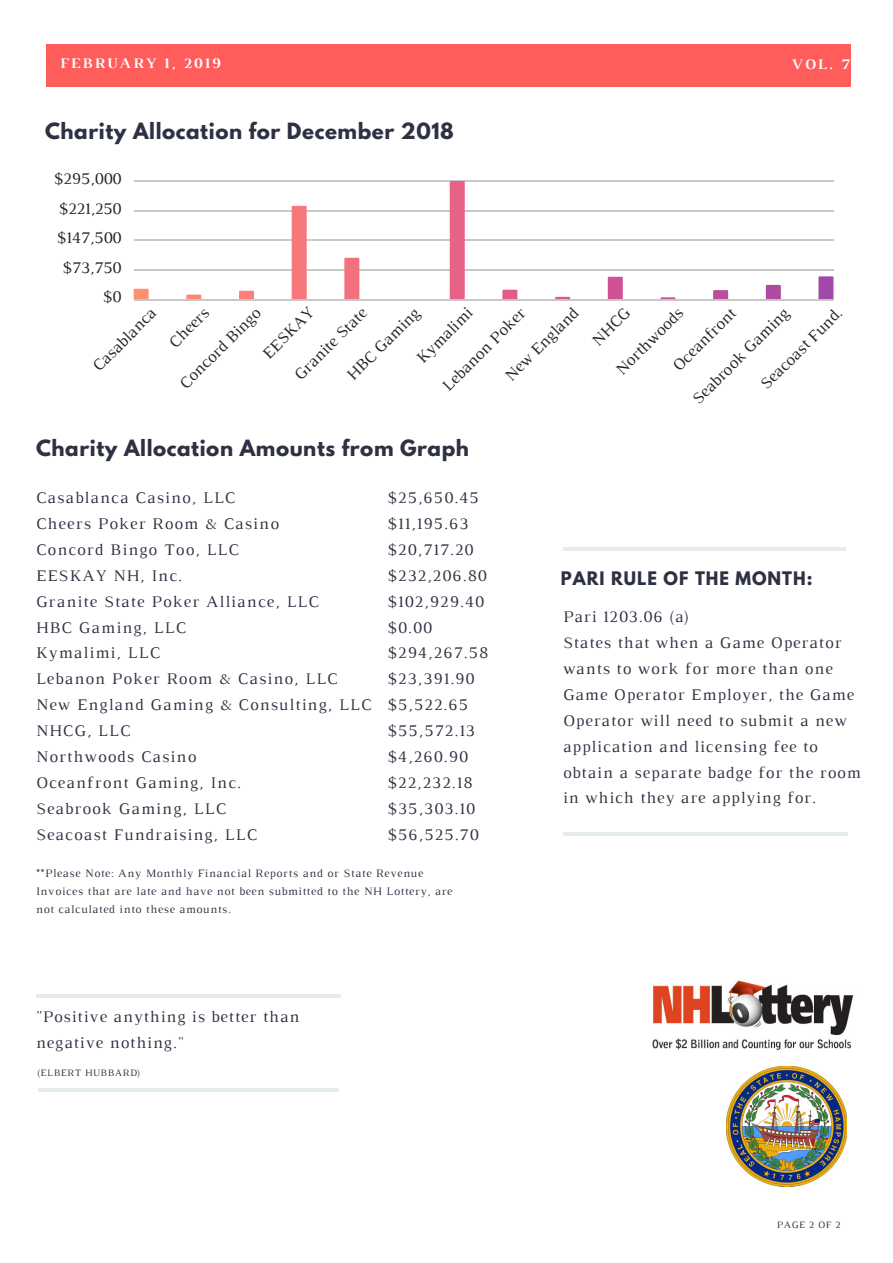
<style>
.page{position:relative;width:893px;height:1263px;background:#fff}
.page>*{position:absolute;margin:0;border:0;box-sizing:border-box;transform-origin:0 0}
.t1{font:700 19.8px "League Spartan";letter-spacing:.03em;color:#2d3142}
.t2{font:16.5px/26px "Luthier";letter-spacing:.07em;color:#2d3142}
.t3{font:16.5px "Luthier";color:#222}
.t4{font:700 16.5px "League Spartan";letter-spacing:.06em;color:#2d3142}
.t5{font:700 14.85px "Luthier";letter-spacing:.14em;color:#fff}
.t6{font:11.55px/18px "Luthier";letter-spacing:.06em;color:#2d3142}
.t7{font:9.9px "Luthier";letter-spacing:.06em;color:#2d3142}
</style>
<div class="page">
<img style="left:726px;top:1066px;width:121px;height:121px">
<div style="left:46px;top:44px;width:805px;height:43px;background:#ff5c5c"></div>
<hr style="left:134px;top:299px;width:699px;height:1px;background:#222">
<hr style="left:134px;top:269px;width:699px;height:2px;background:#222">
<hr style="left:134px;top:240px;width:699px;height:1px;background:#222">
<hr style="left:134px;top:210px;width:699px;height:1px;background:#222">
<hr style="left:134px;top:181px;width:699px;height:1px;background:#222">
<svg style="left:134px;top:289px;width:15px;height:10px"></svg>
<svg style="left:186px;top:295px;width:15px;height:4px"></svg>
<svg style="left:239px;top:291px;width:15px;height:8px"></svg>
<svg style="left:292px;top:206px;width:15px;height:93px"></svg>
<svg style="left:344px;top:258px;width:15px;height:41px"></svg>
<div style="left:450px;top:181px;width:15px;height:118px;background:#e86287"></div>
<svg style="left:502px;top:290px;width:15px;height:9px"></svg>
<svg style="left:555px;top:297px;width:15px;height:2px"></svg>
<svg style="left:608px;top:277px;width:15px;height:22px"></svg>
<svg style="left:660px;top:297px;width:15px;height:2px"></svg>
<svg style="left:713px;top:290px;width:15px;height:9px"></svg>
<svg style="left:766px;top:285px;width:15px;height:14px"></svg>
<svg style="left:818px;top:276px;width:15px;height:23px"></svg>
<hr style="left:36px;top:994px;width:304px;height:4px;background:#e5ecec">
<hr style="left:563px;top:547px;width:283px;height:4px;background:#e5ecec">
<hr style="left:563px;top:832px;width:285px;height:3px;background:#538083">
<hr style="left:38px;top:1088px;width:300px;height:3px;background:#538083">
<img style="left:652px;top:980px;width:202px;height:70px">
<p class="t5" style="left:60px;top:57px;width:162px">FEBRUARY 1, 2019</p>
<p class="t5" style="left:791px;top:58px;width:60px">VOL. 7</p>
<p class="t1" style="left:45px;top:121px;width:410px">Charity Allocation for December 2018</p>
<p class="t3" style="left:54px;top:172px;width:69px">$295,000</p>
<p class="t3" style="left:59px;top:203px;width:64px">$221,250</p>
<p class="t3" style="left:57px;top:232px;width:66px">$147,500</p>
<p class="t3" style="left:63px;top:261px;width:61px">$73,750</p>
<p class="t3" style="left:103px;top:290px;width:20px">$0</p>
<p class="t3" style="left:504px;top:374px;width:98px;rotate:-45deg">New England</p>
<p class="t3" style="left:590px;top:339px;width:48px;rotate:-45deg">NHCG</p>
<p class="t3" style="left:178px;top:382px;width:109px;rotate:-45deg">Concord Bingo</p>
<p class="t3" style="left:261px;top:352px;width:66px;rotate:-45deg">EESKAY</p>
<p class="t3" style="left:415px;top:356px;width:73px;rotate:-45deg">Kymalimi</p>
<p class="t3" style="left:671px;top:364px;width:84px;rotate:-45deg">Oceanfront</p>
<p class="t3" style="left:346px;top:373px;width:97px;rotate:-45deg">HBC Gaming</p>
<p class="t3" style="left:691px;top:397px;width:131px;rotate:-45deg">Seabrook Gaming</p>
<p class="t3" style="left:293px;top:373px;width:96px;rotate:-45deg">Granite State</p>
<p class="t3" style="left:759px;top:382px;width:109px;rotate:-45deg">Seacoast Fund.</p>
<p class="t3" style="left:91px;top:364px;width:84px;rotate:-45deg">Casablanca</p>
<p class="t3" style="left:167px;top:341px;width:51px;rotate:-45deg">Cheers</p>
<p class="t3" style="left:614px;top:368px;width:89px;rotate:-45deg">Northwoods</p>
<p class="t3" style="left:441px;top:384px;width:111px;rotate:-45deg">Lebanon Poker</p>
<p class="t1" style="left:36px;top:438px;width:435px">Charity Allocation Amounts from Graph</p>
<p class="t2" style="left:36px;top:486px;width:337px">Casablanca Casino, LLC<br>Cheers Poker Room &amp; Casino<br>Concord Bingo Too, LLC<br>EESKAY NH, Inc.<br>Granite State Poker Alliance, LLC<br>HBC Gaming, LLC<br>Kymalimi, LLC<br>Lebanon Poker Room &amp; Casino, LLC<br>New England Gaming &amp; Consulting, LLC<br>NHCG, LLC<br>Northwoods Casino<br>Oceanfront Gaming, Inc.<br>Seabrook Gaming, LLC<br>Seacoast Fundraising, LLC</p>
<p class="t2" style="left:387px;top:486px;width:102px">$25,650.45 $11,195.63 $20,717.20 $232,206.80 $102,929.40 $0.00 $294,267.58 $23,391.90 $5,522.65 $55,572.13 $4,260.90 $22,232.18 $35,303.10 $56,525.70</p>
<p class="t6" style="left:36px;top:865px;width:418px">**Please Note: Any Monthly Financial Reports and or State Revenue<br>Invoices that are late and have not been submitted to the NH Lottery, are not calculated into these amounts.</p>
<p class="t2" style="left:36px;top:1005px;width:265px">"Positive anything is better than negative nothing."</p>
<p class="t7" style="left:37px;top:1069px;width:105px">(ELBERT HUBBARD)</p>
<p class="t4" style="left:561px;top:570px;width:253px">PARI RULE OF THE MONTH:</p>
<p class="t2" style="left:563px;top:605px;width:299px">Pari 1203.06 (a)<br>States that when a Game Operator wants to work for more than one<br>Game Operator Employer, the Game<br>Operator will need to submit a new application and licensing fee to obtain a separate badge for the room in which they are applying for.</p>
<p class="t7" style="left:777px;top:1221px;width:65px">PAGE 2 OF 2</p>
</div>
